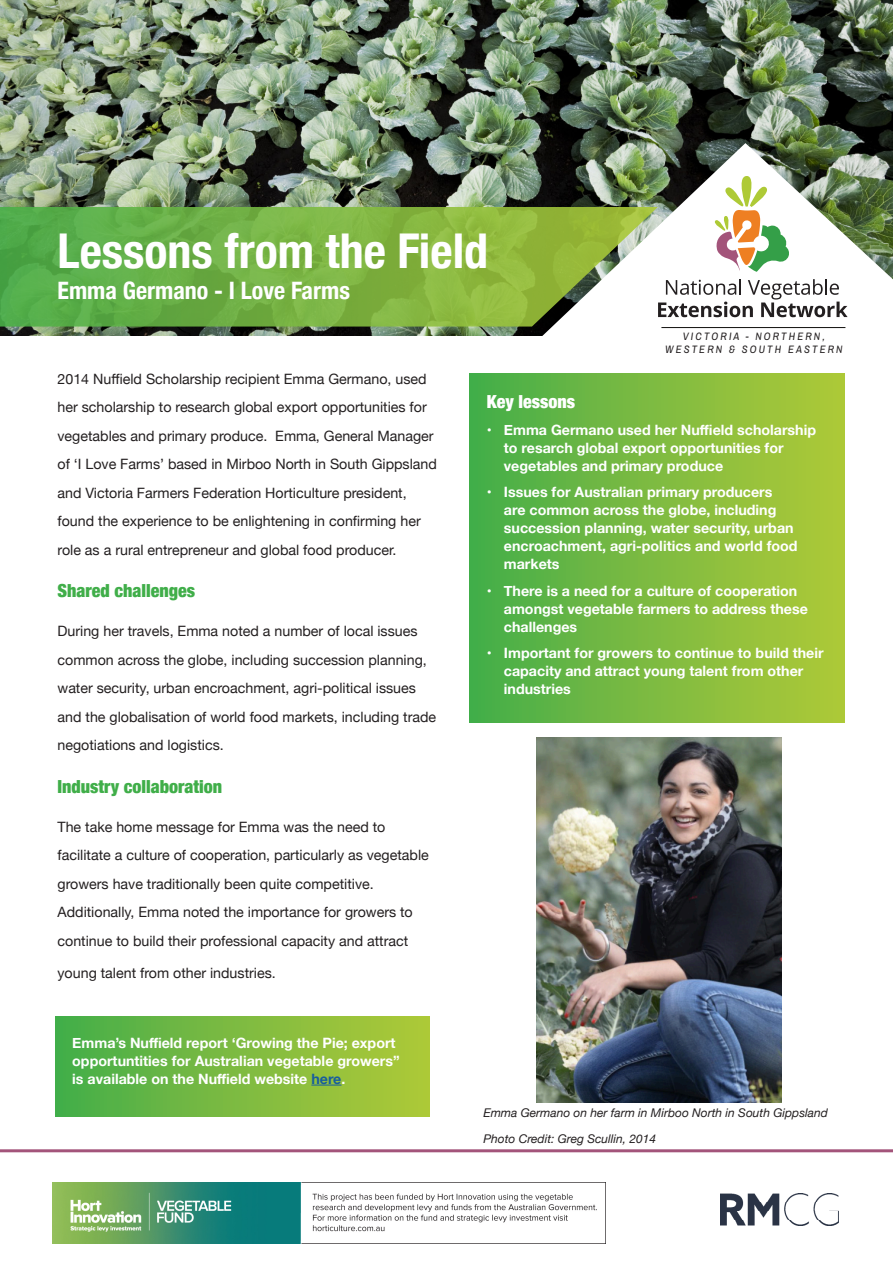
<style>
.page{position:relative;width:893px;height:1263px;background:#fff}
.page>*{position:absolute;margin:0;border:0;box-sizing:border-box;transform-origin:0 0}
.Main_title{font:700 condensed 48px "Helvetica Neue";color:#fff}
.Sub_title{font:700 condensed 24px "Helvetica Neue";color:#fff}
.Body_copy{font:900 condensed 18px "Helvetica Neue";color:#40ae49}
.Sub_heading{font:900 condensed 18px "Helvetica Neue";color:#fff}
.Body_copy-2{font:14.25px/28.5px "Helvetica Neue";color:#231f20}
.Key_messages{font:700 14.25px/18px "Helvetica Neue";color:#fff}
.Body_copy-3{font:italic 12px "Helvetica Neue";color:#231f20}
.t1{font:italic 10.8px/12.9px "Archivo Narrow";letter-spacing:.2em;color:#231f20;text-align:center}
.s1{color:#175d9e}
</style>
<div class="page">
<img style="left:0;top:0;width:893px;height:336px">
<svg style="left:0;top:207px;width:538px;height:120px;background:#73b244"></svg>
<img style="left:538px;top:143px;width:355px;height:193px">
<hr style="left:0;top:1149px;width:893px;height:3px;background:#a3547a">
<svg style="left:658px;top:279px;width:190px;height:38px"></svg>
<svg style="left:712px;top:176px;width:78px;height:96px"></svg>
<hr style="left:661px;top:327px;width:184px;height:1px;background:#0f0e0c">
<img style="left:720px;top:1193px;width:119px;height:32px">
<div style="left:470px;top:374px;width:374px;height:349px;background:linear-gradient(to right,#46ae4a,#b1c938)"></div>
<img style="left:53px;top:1182px;width:553px;height:62px">
<div style="left:55px;top:1017px;width:374px;height:100px;background:linear-gradient(to right,#46ae4a,#b1c938)"></div>
<hr style="left:311px;top:1085px;width:30px;height:1px;background:#175d9e">
<img style="left:536px;top:738px;width:245px;height:364px">
<p class="Main_title" style="left:58px;top:211px;width:432px">Lessons from the Field</p>
<p class="Sub_title" style="left:58px;top:271px;width:294px">Emma Germano - I Love Farms</p>
<p class="t1" style="left:665px;top:330px;width:179px">VICTORIA - NORTHERN,<br>WESTERN &amp; SOUTH EASTERN</p>
<p class="Body_copy-2" style="left:58px;top:365px;width:381px">2014 Nuffield Scholarship recipient Emma Germano, used her scholarship to research global export opportunities for vegetables and primary produce. Emma, General Manager of ‘I Love Farms’ based in Mirboo North in South Gippsland and Victoria Farmers Federation Horticulture president, found the experience to be enlightening in confirming her role as a rural entrepreneur and global food producer.</p>
<p class="Body_copy" style="left:58px;top:576px;width:139px">Shared challenges</p>
<p class="Body_copy-2" style="left:58px;top:618px;width:380px">During her travels, Emma noted a number of local issues common across the globe, including succession planning, water security, urban encroachment, agri-political issues and the globalisation of world food markets, including trade negotiations and logistics.</p>
<p class="Body_copy" style="left:58px;top:772px;width:166px">Industry collaboration</p>
<p class="Body_copy-2" style="left:58px;top:813px;width:373px">The take home message for Emma was the need to facilitate a culture of cooperation, particularly as vegetable growers have traditionally been quite competitive.<br>Additionally, Emma noted the importance for growers to continue to build their professional capacity and attract</p>
<p class="Body_copy-2" style="left:58px;top:959px;width:220px">young talent from other industries.</p>
<p class="Key_messages" style="left:72px;top:1034px;width:329px">Emma’s Nuffield report ‘Growing the Pie; export opportuntities for Australian vegetable growers” is available on the Nuffield website <span class="s1">here</span>.</p>
<p class="Sub_heading" style="left:487px;top:387px;width:90px">Key lessons</p>
<p class="Key_messages" style="left:504px;top:421px;width:314px;text-indent:-17px">• Emma Germano used her Nuffield scholarship to resarch global export opportunities for vegetables and primary produce</p>
<p class="Key_messages" style="left:504px;top:484px;width:295px;text-indent:-17px">• Issues for Australian primary producers are common across the globe, including succession planning, water security, urban encroachment, agri-politics and world food markets</p>
<p class="Key_messages" style="left:504px;top:582px;width:305px;text-indent:-17px">• There is a need for a culture of cooperation amongst vegetable farmers to address these challenges</p>
<p class="Key_messages" style="left:504px;top:645px;width:321px;text-indent:-17px">• Important for growers to continue to build their capacity and attract young talent from other industries</p>
<p class="Body_copy-3" style="left:483px;top:1104px;width:346px">Emma Germano on her farm in Mirboo North in South Gippsland</p>
<p class="Body_copy-3" style="left:483px;top:1129px;width:174px">Photo Credit: Greg Scullin, 2014</p>
</div>
